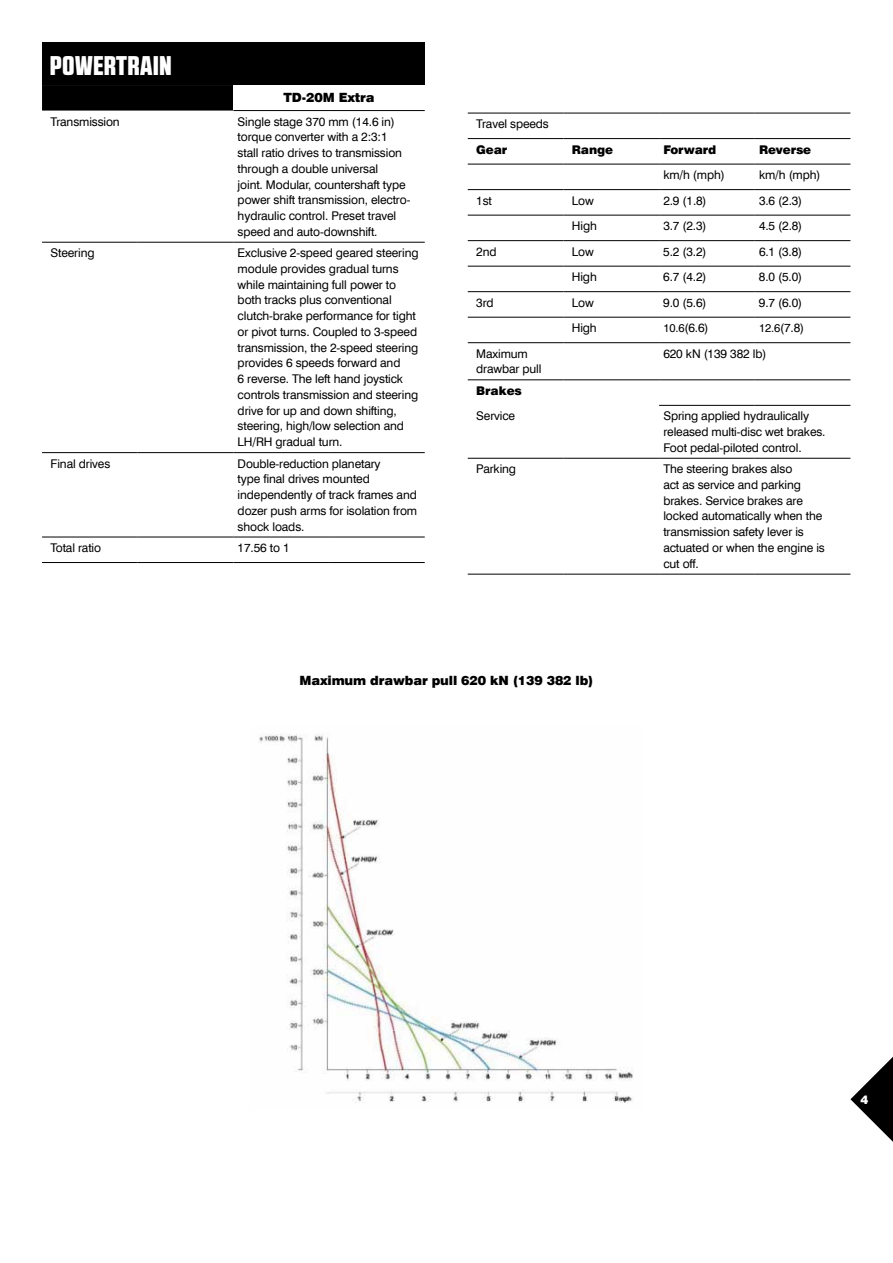
<style>
.page{position:relative;width:893px;height:1263px;background:#fff}
.page>*{position:absolute;margin:0;border:0;box-sizing:border-box;transform-origin:0 0}
.t1{font:27px "RB No 2.1 b Black DEMO";letter-spacing:.025em;color:#fff}
.t2{font:12.75px "Swis 721 Blk EU";letter-spacing:-.01em;color:#000}
.t3{font:12px/15.8px "Swis 721 EU";letter-spacing:-.01em;color:#000}
.t4{font:12px "Swis 721 Blk EU";letter-spacing:-.01em;color:#000}
.t5{font:12px "Swis 721 Blk EU";color:#fff}
.s1{font-size:11.25px}
</style>
<div class="page">
<svg style="left:42px;top:85px;width:191px;height:26px;background:#040404"></svg>
<hr style="left:42px;top:242px;width:96px;height:1px;background:#000">
<hr style="left:138px;top:242px;width:95px;height:1px;background:#000">
<hr style="left:42px;top:562px;width:96px;height:1px;background:#000">
<hr style="left:138px;top:562px;width:95px;height:1px;background:#000">
<hr style="left:42px;top:452px;width:96px;height:1px;background:#000">
<hr style="left:138px;top:452px;width:95px;height:1px;background:#000">
<hr style="left:42px;top:537px;width:96px;height:1px;background:#000">
<hr style="left:138px;top:537px;width:95px;height:1px;background:#000">
<hr style="left:233px;top:242px;width:96px;height:1px;background:#000">
<hr style="left:329px;top:242px;width:96px;height:1px;background:#000">
<hr style="left:233px;top:452px;width:96px;height:1px;background:#000">
<hr style="left:329px;top:452px;width:96px;height:1px;background:#000">
<hr style="left:233px;top:537px;width:96px;height:1px;background:#000">
<hr style="left:329px;top:537px;width:96px;height:1px;background:#000">
<hr style="left:233px;top:562px;width:96px;height:1px;background:#000">
<hr style="left:329px;top:562px;width:96px;height:1px;background:#000">
<hr style="left:233px;top:110px;width:96px;height:1px;background:#000">
<hr style="left:329px;top:110px;width:96px;height:1px;background:#000">
<div style="left:42px;top:43px;width:383px;height:42px;background:#000"></div>
<hr style="left:468px;top:113px;width:95px;height:1px;background:#000">
<hr style="left:563px;top:113px;width:96px;height:1px;background:#000">
<hr style="left:468px;top:138px;width:95px;height:1px;background:#000">
<hr style="left:563px;top:138px;width:96px;height:1px;background:#000">
<hr style="left:468px;top:164px;width:95px;height:1px;background:#000">
<hr style="left:563px;top:164px;width:96px;height:1px;background:#000">
<hr style="left:468px;top:189px;width:95px;height:1px;background:#000">
<hr style="left:563px;top:189px;width:96px;height:1px;background:#000">
<hr style="left:468px;top:215px;width:95px;height:1px;background:#000">
<hr style="left:563px;top:215px;width:96px;height:1px;background:#000">
<hr style="left:468px;top:240px;width:95px;height:1px;background:#000">
<hr style="left:563px;top:240px;width:96px;height:1px;background:#000">
<hr style="left:468px;top:266px;width:95px;height:1px;background:#000">
<hr style="left:563px;top:266px;width:96px;height:1px;background:#000">
<hr style="left:468px;top:291px;width:95px;height:1px;background:#000">
<hr style="left:563px;top:291px;width:96px;height:1px;background:#000">
<hr style="left:468px;top:317px;width:95px;height:1px;background:#000">
<hr style="left:563px;top:317px;width:96px;height:1px;background:#000">
<hr style="left:468px;top:342px;width:95px;height:1px;background:#000">
<hr style="left:563px;top:342px;width:96px;height:1px;background:#000">
<hr style="left:468px;top:379px;width:95px;height:1px;background:#000">
<hr style="left:563px;top:379px;width:96px;height:1px;background:#000">
<hr style="left:468px;top:458px;width:95px;height:1px;background:#000">
<hr style="left:563px;top:458px;width:96px;height:1px;background:#000">
<hr style="left:468px;top:574px;width:95px;height:1px;background:#000">
<hr style="left:563px;top:574px;width:96px;height:1px;background:#000">
<hr style="left:659px;top:113px;width:96px;height:1px;background:#000">
<hr style="left:755px;top:113px;width:95px;height:1px;background:#000">
<hr style="left:659px;top:138px;width:96px;height:1px;background:#000">
<hr style="left:755px;top:138px;width:95px;height:1px;background:#000">
<hr style="left:659px;top:164px;width:96px;height:1px;background:#000">
<hr style="left:755px;top:164px;width:95px;height:1px;background:#000">
<hr style="left:659px;top:189px;width:96px;height:1px;background:#000">
<hr style="left:755px;top:189px;width:95px;height:1px;background:#000">
<hr style="left:659px;top:215px;width:96px;height:1px;background:#000">
<hr style="left:755px;top:215px;width:95px;height:1px;background:#000">
<hr style="left:659px;top:240px;width:96px;height:1px;background:#000">
<hr style="left:755px;top:240px;width:95px;height:1px;background:#000">
<hr style="left:659px;top:266px;width:96px;height:1px;background:#000">
<hr style="left:755px;top:266px;width:95px;height:1px;background:#000">
<hr style="left:659px;top:291px;width:96px;height:1px;background:#000">
<hr style="left:755px;top:291px;width:95px;height:1px;background:#000">
<hr style="left:659px;top:317px;width:96px;height:1px;background:#000">
<hr style="left:755px;top:317px;width:95px;height:1px;background:#000">
<hr style="left:659px;top:342px;width:96px;height:1px;background:#000">
<hr style="left:755px;top:342px;width:95px;height:1px;background:#000">
<hr style="left:659px;top:379px;width:96px;height:1px;background:#000">
<hr style="left:755px;top:379px;width:95px;height:1px;background:#000">
<hr style="left:659px;top:405px;width:96px;height:1px;background:#000">
<hr style="left:755px;top:405px;width:95px;height:1px;background:#000">
<hr style="left:659px;top:458px;width:96px;height:1px;background:#000">
<hr style="left:755px;top:458px;width:95px;height:1px;background:#000">
<hr style="left:659px;top:574px;width:96px;height:1px;background:#000">
<hr style="left:755px;top:574px;width:95px;height:1px;background:#000">
<img style="left:259px;top:733px;width:375px;height:370px">
<svg style="left:850px;top:1057px;width:43px;height:85px"></svg>
<h1 class="t1" style="left:50px;top:54px;width:123px">POWERTRAIN</h1>
<p class="t2" style="left:283px;top:90px;width:93px">TD-20M Extra</p>
<p class="t3" style="left:51px;top:114px;width:71px">Transmission</p>
<p class="t3" style="left:238px;top:114px;width:174px">Single stage 370 mm (14.6 in) torque converter with a 2:3:1 stall ratio drives to transmission through a double universal<br>joint. Modular, countershaft type power shift transmission, electro&shy;hydraulic control. Preset travel speed and auto-downshift.</p>
<p class="t3" style="left:51px;top:245px;width:46px">Steering</p>
<p class="t3" style="left:238px;top:245px;width:182px">Exclusive 2-speed geared steering module provides gradual turns while maintaining full power to both tracks plus conventional clutch-brake performance for tight or pivot turns. Coupled to 3-speed transmission, the 2-speed steering provides 6 speeds forward and<br>6 reverse. The left hand joystick controls transmission and steering drive for up and down shifting, steering, high/low selection and<br>LH/RH gradual turn.</p>
<p class="t3" style="left:51px;top:456px;width:61px">Final drives</p>
<p class="t3" style="left:238px;top:456px;width:181px">Double-reduction planetary<br>type final drives mounted independently of track frames and dozer push arms for isolation from shock loads.</p>
<p class="t3" style="left:51px;top:540px;width:52px">Total ratio</p>
<p class="t3" style="left:238px;top:540px;width:54px">17.56 to 1</p>
<p class="t3" style="left:476px;top:116px;width:74px">Travel speeds</p>
<p class="t4" style="left:476px;top:142px;width:33px">Gear</p>
<p class="t4" style="left:572px;top:142px;width:43px">Range</p>
<p class="t4" style="left:663px;top:142px;width:55px">Forward</p>
<p class="t4" style="left:759px;top:142px;width:54px">Reverse</p>
<p class="t3" style="left:663px;top:167px;width:63px">km/h (mph)</p>
<p class="t3" style="left:759px;top:167px;width:63px">km/h (mph)</p>
<p class="t3" style="left:476px;top:193px;width:17px">1st</p>
<p class="t3" style="left:572px;top:193px;width:23px">Low</p>
<p class="t3" style="left:663px;top:193px;width:45px">2.9 (1.8)</p>
<p class="t3" style="left:759px;top:193px;width:45px">3.6 (2.3)</p>
<p class="t3" style="left:572px;top:218px;width:26px">High</p>
<p class="t3" style="left:663px;top:218px;width:45px">3.7 (2.3)</p>
<p class="t3" style="left:759px;top:218px;width:45px">4.5 (2.8)</p>
<p class="t3" style="left:476px;top:244px;width:22px">2nd</p>
<p class="t3" style="left:572px;top:244px;width:23px">Low</p>
<p class="t3" style="left:663px;top:244px;width:45px">5.2 (3.2)</p>
<p class="t3" style="left:759px;top:244px;width:45px">6.1 (3.8)</p>
<p class="t3" style="left:572px;top:269px;width:26px">High</p>
<p class="t3" style="left:663px;top:269px;width:45px">6.7 (4.2)</p>
<p class="t3" style="left:759px;top:269px;width:45px">8.0 (5.0)</p>
<p class="t3" style="left:476px;top:295px;width:19px">3rd</p>
<p class="t3" style="left:572px;top:295px;width:23px">Low</p>
<p class="t3" style="left:663px;top:295px;width:45px">9.0 (5.6)</p>
<p class="t3" style="left:759px;top:295px;width:45px">9.7 (6.0)</p>
<p class="t3" style="left:572px;top:320px;width:26px">High</p>
<p class="t3" style="left:663px;top:320px;width:47px"><span class="s1">10.6</span>(6.6)</p>
<p class="t3" style="left:759px;top:320px;width:47px"><span class="s1">12.6</span>(7.8)</p>
<p class="t3" style="left:476px;top:346px;width:67px">Maximum drawbar pull</p>
<p class="t3" style="left:663px;top:346px;width:105px">620 kN (139 382 lb)</p>
<p class="t4" style="left:476px;top:383px;width:47px">Brakes</p>
<p class="t3" style="left:476px;top:409px;width:40px">Service</p>
<p class="t3" style="left:663px;top:409px;width:164px">Spring applied hydraulically released multi-disc wet brakes.<br>Foot pedal-piloted control.</p>
<p class="t3" style="left:476px;top:461px;width:41px">Parking</p>
<p class="t3" style="left:663px;top:461px;width:163px">The steering brakes also<br>act as service and parking brakes. Service brakes are locked automatically when the transmission safety lever is actuated or when the engine is cut off.</p>
<p class="t2" style="left:299px;top:673px;width:296px">Maximum drawbar pull 620 kN (139 382 lb)</p>
<p class="t5" style="left:861px;top:1092px;width:9px">4</p>
</div>
